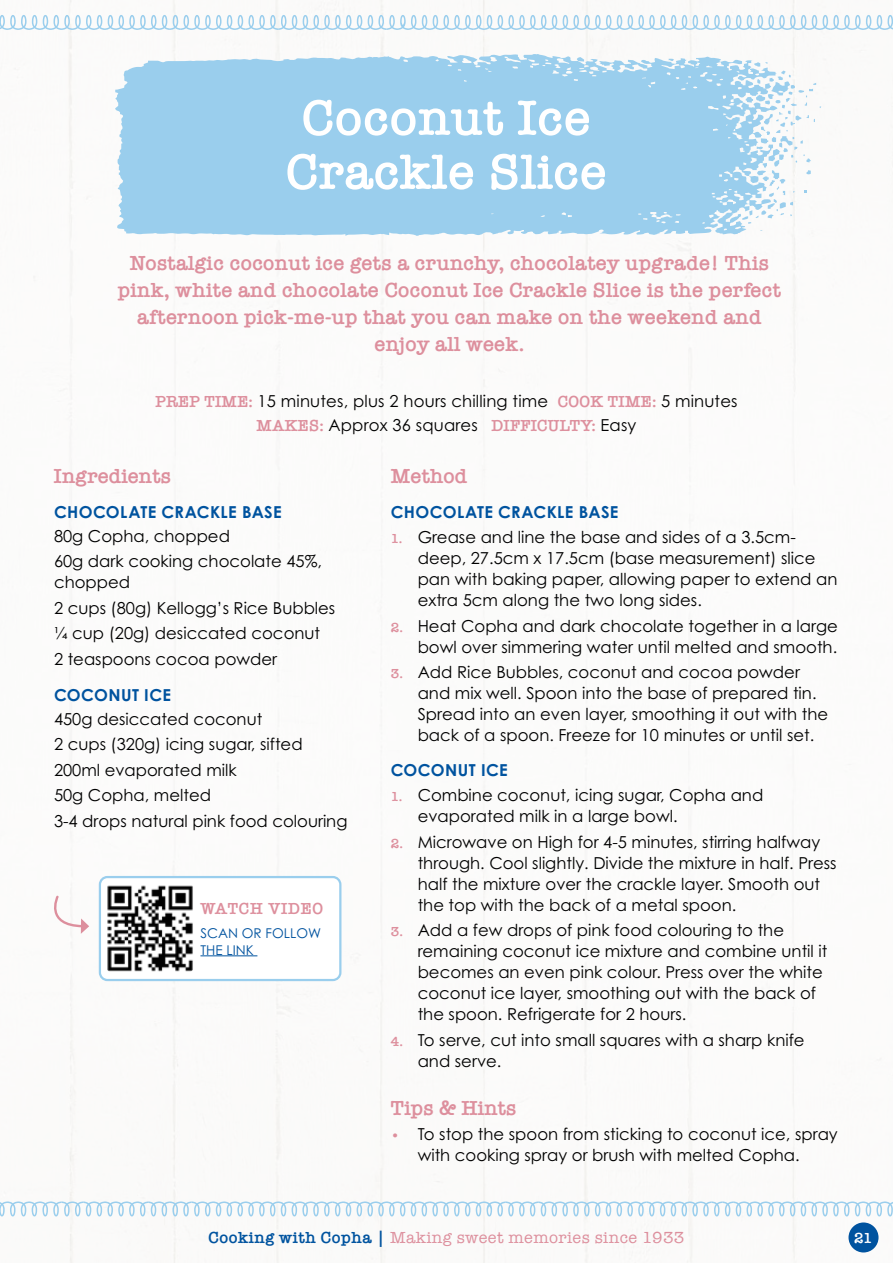
<style>
.page{position:relative;width:893px;height:1263px;background:#fff}
.page>*{position:absolute;margin:0;border:0;box-sizing:border-box;transform-origin:0 0}
.t1{font:600 51px/54px "American Typewriter";letter-spacing:.01em;color:#fff;text-align:center}
.t2{font:600 21px/27px "American Typewriter";letter-spacing:.01em;color:#dd8f9d;text-align:center}
.t3{font:16.5px/21px "Century Gothic Pro";color:#000}
.t4{font:700 16.5px "Century Gothic Pro";letter-spacing:.02em;color:#00539f}
.t5{font:16.5px "American Typewriter";letter-spacing:.025em;color:#dd8f9d}
.t6{font:600 16.5px "American Typewriter";letter-spacing:.04em;color:#dd8f9d}
.t7{font:600 15px "American Typewriter";color:#fff}
.t8{font:13.5px/16.5px "Century Gothic Pro";color:#00539f}
.s1{font-family:"American Typewriter";font-weight:600;color:#dd8f9d}
.s2{font-family:"American Typewriter";font-weight:600;font-size:13.5px;color:#dd8f9d}
.s3{font-weight:600;color:#00539f}
</style>
<div class="page">
<img style="left:1px;top:0;width:892px;height:1263px">
<svg style="left:0;top:1201px;width:893px;height:15px"></svg>
<svg style="left:0;top:15px;width:893px;height:15px"></svg>
<div style="left:848px;top:1222px;width:30px;height:30px;background:#00539f;border-radius:50%"></div>
<svg style="left:115px;top:54px;width:662px;height:182px;background:#a0d1ed"></svg>
<svg style="left:669px;top:58px;width:5px;height:3px"></svg>
<svg style="left:742px;top:62px;width:79px;height:162px"></svg>
<svg style="left:44px;top:894px;width:45px;height:40px"></svg>
<div style="left:100px;top:877px;width:240px;height:103px;background:#fff;border-radius:8px"></div>
<div style="left:99px;top:876px;width:242px;height:105px;border:2px solid #9aceed;border-radius:8px"></div>
<hr style="left:200px;top:955px;width:57px;height:1px;background:#00539f">
<img style="left:107px;top:885px;width:86px;height:87px">
<h1 class="t1" style="left:286px;top:90px;width:322px">Coconut Ice<br>Crackle Slice</h1>
<p class="t2" style="left:118px;top:249px;width:665px">Nostalgic coconut ice gets a crunchy, chocolatey upgrade! This pink, white and chocolate Coconut Ice Crackle Slice is the perfect afternoon pick-me-up that you can make on the weekend and enjoy all week.</p>
<p class="t3" style="left:155px;top:389px;width:584px;line-height:24px;text-align:center"><span class="s1">PREP TIME:</span> 15 minutes, plus 2 hours chilling time <span class="s1">COOK TIME:</span> 5 minutes<br><span class="s1">MAKES:</span> Approx 36 squares <span class="s1">DIFFICULTY:</span> Easy</p>
<p class="t2" style="left:54px;top:462px;width:119px">Ingredients</p>
<p class="t4" style="left:54px;top:501px;width:229px">CHOCOLATE CRACKLE BASE</p>
<p class="t3" style="left:54px;top:523px;width:270px;line-height:25.5px">80g Copha, chopped<br>60g dark cooking chocolate 45%,</p>
<p class="t3" style="left:54px;top:569px;width:283px;line-height:25.5px">chopped<br>2 cups (80g) Kellogg’s Rice Bubbles ¼ cup (20g) desiccated coconut<br>2 teaspoons cocoa powder</p>
<p class="t4" style="left:54px;top:685px;width:119px">COCONUT ICE</p>
<p class="t3" style="left:54px;top:706px;width:295px;line-height:25.5px">450g desiccated coconut<br>2 cups (320g) icing sugar, sifted<br>200ml evaporated milk<br>50g Copha, melted<br>3-4 drops natural pink food colouring</p>
<p class="t6" style="left:200px;top:896px;width:124px">WATCH VIDEO</p>
<p class="t8" style="left:200px;top:925px;width:122px">SCAN OR FOLLOW<br>THE LINK</p>
<p class="t2" style="left:391px;top:462px;width:78px">Method</p>
<p class="t4" style="left:391px;top:501px;width:229px">CHOCOLATE CRACKLE BASE</p>
<p class="t3" style="left:418px;top:526px;width:421px;text-indent:-27px"><span class="s2">1.</span> Grease and line the base and sides of a 3.5cm&shy;deep, 27.5cm x 17.5cm (base measurement) slice pan with baking paper, allowing paper to extend an extra 5cm along the two long sides.</p>
<p class="t3" style="left:391px;top:615px;width:449px;text-align:right"><span class="s2">2.</span> Heat Copha and dark chocolate together in a large bowl over simmering water until melted and smooth.</p>
<p class="t3" style="left:418px;top:661px;width:412px;text-indent:-27px"><span class="s2">3.</span> Add Rice Bubbles, coconut and cocoa powder and mix well. Spoon into the base of prepared tin.<br>Spread into an even layer, smoothing it out with the back of a spoon. Freeze for 10 minutes or until set.</p>
<p class="t4" style="left:391px;top:760px;width:119px">COCONUT ICE</p>
<p class="t3" style="left:418px;top:785px;width:347px;text-indent:-27px"><span class="s2">1.</span> Combine coconut, icing sugar, Copha and evaporated milk in a large bowl.</p>
<p class="t3" style="left:418px;top:831px;width:420px;text-indent:-27px"><span class="s2">2.</span> Microwave on High for 4-5 minutes, stirring halfway through. Cool slightly. Divide the mixture in half. Press half the mixture over the crackle layer. Smooth out the top with the back of a metal spoon.</p>
<p class="t3" style="left:418px;top:920px;width:411px;text-indent:-27px"><span class="s2">3.</span> Add a few drops of pink food colouring to the remaining coconut ice mixture and combine until it becomes an even pink colour. Press over the white coconut ice layer, smoothing out with the back of the spoon. Refrigerate for 2 hours.</p>
<p class="t3" style="left:418px;top:1029px;width:388px;text-indent:-27px"><span class="s2">4.</span> To serve, cut into small squares with a sharp knife and serve.</p>
<p class="t2" style="left:391px;top:1094px;width:127px">Tips &amp; Hints</p>
<p class="t3" style="left:418px;top:1123px;width:422px;text-indent:-27px"><span class="s2">•</span> To stop the spoon from sticking to coconut ice, spray with cooking spray or brush with melted Copha.</p>
<p class="t5" style="left:208px;top:1225px;width:477px"><span class="s3">Cooking with Copha |</span> Making sweet memories since 1933</p>
<p class="t7" style="left:854px;top:1226px;width:20px">21</p>
</div>
